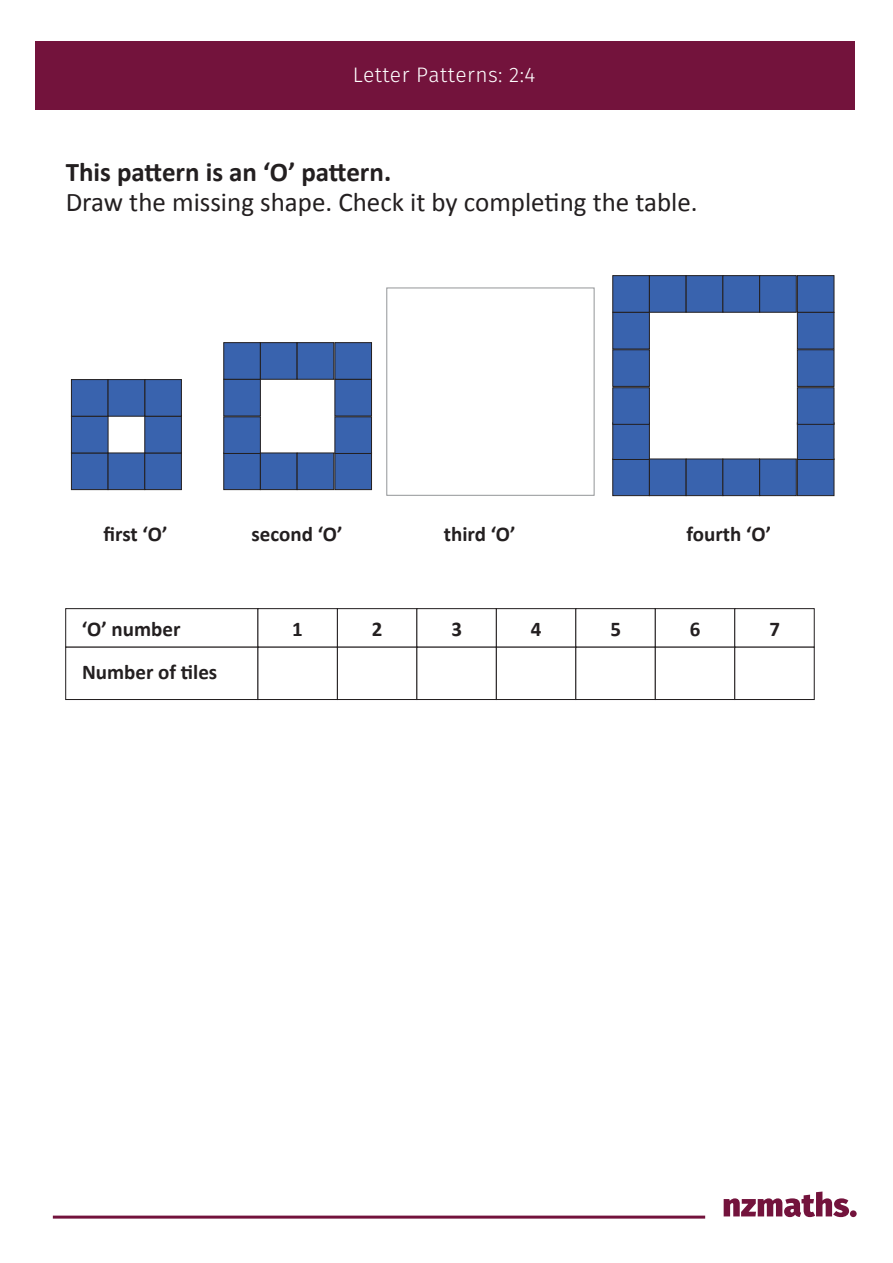
<style>
.page{position:relative;width:893px;height:1263px;background:#fff}
.page>*{position:absolute;margin:0;border:0;box-sizing:border-box;transform-origin:0 0}
.t1{font:27px "Calibri";color:#231f20}
.t2{font:700 27px "Calibri";color:#231f20}
.t3{font:700 21px "Calibri";color:#231f20}
.t4{font:300 21px "Fira Sans";letter-spacing:.02em;color:#fff}
</style>
<div class="page">
<div style="left:35px;top:42px;width:820px;height:68px;background:#73133c"></div>
<svg style="left:724px;top:1191px;width:125px;height:26px"></svg>
<div style="left:850px;top:1210px;width:7px;height:7px;background:#73133c;border-radius:50%"></div>
<hr style="left:53px;top:1215px;width:652px;height:3px;background:#73133c">
<div style="left:71px;top:452px;width:38px;height:38px;background:#3963ae;border:1px solid #231f20"></div>
<div style="left:108px;top:452px;width:37px;height:38px;background:#3963ae;border:1px solid #231f20"></div>
<div style="left:71px;top:416px;width:38px;height:37px;background:#3963ae;border:1px solid #231f20"></div>
<div style="left:71px;top:379px;width:38px;height:38px;background:#3963ae;border:1px solid #231f20"></div>
<div style="left:144px;top:452px;width:38px;height:38px;background:#3963ae;border:1px solid #231f20"></div>
<div style="left:144px;top:416px;width:38px;height:37px;background:#3963ae;border:1px solid #231f20"></div>
<div style="left:144px;top:379px;width:38px;height:38px;background:#3963ae;border:1px solid #231f20"></div>
<div style="left:108px;top:379px;width:37px;height:38px;background:#3963ae;border:1px solid #231f20"></div>
<div style="left:65px;top:608px;width:193px;height:40px;background:#fff;border:1px solid #231f20"></div>
<div style="left:257px;top:608px;width:81px;height:40px;background:#fff;border:1px solid #231f20"></div>
<div style="left:337px;top:608px;width:80px;height:40px;background:#fff;border:1px solid #231f20"></div>
<div style="left:416px;top:608px;width:81px;height:40px;background:#fff;border:1px solid #231f20"></div>
<div style="left:496px;top:608px;width:80px;height:40px;background:#fff;border:1px solid #231f20"></div>
<div style="left:575px;top:608px;width:81px;height:40px;background:#fff;border:1px solid #231f20"></div>
<div style="left:655px;top:608px;width:80px;height:40px;background:#fff;border:1px solid #231f20"></div>
<div style="left:734px;top:608px;width:81px;height:40px;background:#fff;border:1px solid #231f20"></div>
<div style="left:65px;top:647px;width:193px;height:53px;background:#fff;border:1px solid #231f20"></div>
<div style="left:257px;top:647px;width:81px;height:53px;background:#fff;border:1px solid #231f20"></div>
<div style="left:337px;top:647px;width:80px;height:53px;background:#fff;border:1px solid #231f20"></div>
<div style="left:416px;top:647px;width:81px;height:53px;background:#fff;border:1px solid #231f20"></div>
<div style="left:496px;top:647px;width:80px;height:53px;background:#fff;border:1px solid #231f20"></div>
<div style="left:575px;top:647px;width:81px;height:53px;background:#fff;border:1px solid #231f20"></div>
<div style="left:655px;top:647px;width:80px;height:53px;background:#fff;border:1px solid #231f20"></div>
<div style="left:734px;top:647px;width:81px;height:53px;background:#fff;border:1px solid #231f20"></div>
<div style="left:223px;top:452px;width:38px;height:38px;background:#3963ae;border:1px solid #231f20"></div>
<div style="left:223px;top:416px;width:38px;height:38px;background:#3963ae;border:1px solid #231f20"></div>
<div style="left:260px;top:452px;width:37px;height:38px;background:#3963ae;border:1px solid #231f20"></div>
<div style="left:223px;top:379px;width:38px;height:37px;background:#3963ae;border:1px solid #231f20"></div>
<div style="left:223px;top:342px;width:38px;height:38px;background:#3963ae;border:1px solid #231f20"></div>
<div style="left:334px;top:452px;width:38px;height:38px;background:#3963ae;border:1px solid #231f20"></div>
<div style="left:334px;top:416px;width:38px;height:38px;background:#3963ae;border:1px solid #231f20"></div>
<div style="left:334px;top:379px;width:38px;height:37px;background:#3963ae;border:1px solid #231f20"></div>
<div style="left:334px;top:342px;width:38px;height:38px;background:#3963ae;border:1px solid #231f20"></div>
<div style="left:260px;top:342px;width:37px;height:38px;background:#3963ae;border:1px solid #231f20"></div>
<div style="left:297px;top:452px;width:37px;height:38px;background:#3963ae;border:1px solid #231f20"></div>
<div style="left:297px;top:342px;width:37px;height:38px;background:#3963ae;border:1px solid #231f20"></div>
<div style="left:612px;top:458px;width:38px;height:38px;background:#3963ae;border:1px solid #231f20"></div>
<div style="left:612px;top:422px;width:38px;height:38px;background:#3963ae;border:1px solid #231f20"></div>
<div style="left:649px;top:458px;width:37px;height:38px;background:#3963ae;border:1px solid #231f20"></div>
<div style="left:612px;top:312px;width:38px;height:37px;background:#3963ae;border:1px solid #231f20"></div>
<div style="left:612px;top:349px;width:38px;height:38px;background:#3963ae;border:1px solid #231f20"></div>
<div style="left:612px;top:387px;width:38px;height:38px;background:#3963ae;border:1px solid #231f20"></div>
<div style="left:612px;top:275px;width:38px;height:38px;background:#3963ae;border:1px solid #231f20"></div>
<div style="left:797px;top:458px;width:37px;height:38px;background:#3963ae;border:1px solid #231f20"></div>
<div style="left:797px;top:422px;width:37px;height:38px;background:#3963ae;border:1px solid #231f20"></div>
<div style="left:797px;top:312px;width:37px;height:37px;background:#3963ae;border:1px solid #231f20"></div>
<div style="left:797px;top:349px;width:37px;height:38px;background:#3963ae;border:1px solid #231f20"></div>
<div style="left:797px;top:387px;width:37px;height:38px;background:#3963ae;border:1px solid #231f20"></div>
<div style="left:797px;top:275px;width:37px;height:38px;background:#3963ae;border:1px solid #231f20"></div>
<div style="left:649px;top:275px;width:37px;height:38px;background:#3963ae;border:1px solid #231f20"></div>
<div style="left:686px;top:458px;width:37px;height:38px;background:#3963ae;border:1px solid #231f20"></div>
<div style="left:686px;top:275px;width:37px;height:38px;background:#3963ae;border:1px solid #231f20"></div>
<div style="left:722px;top:458px;width:38px;height:38px;background:#3963ae;border:1px solid #231f20"></div>
<div style="left:722px;top:275px;width:38px;height:38px;background:#3963ae;border:1px solid #231f20"></div>
<div style="left:759px;top:458px;width:38px;height:38px;background:#3963ae;border:1px solid #231f20"></div>
<div style="left:759px;top:275px;width:38px;height:38px;background:#3963ae;border:1px solid #231f20"></div>
<div style="left:386px;top:288px;width:208px;height:208px;border:1px solid #939598"></div>
<p class="t4" style="left:353px;top:60px;width:184px">Letter Patterns: 2:4</p>
<p class="t2" style="left:66px;top:155px;width:327px">This pattern is an ‘O’ pattern.</p>
<p class="t1" style="left:66px;top:185px;width:633px">Draw the missing shape. Check it by completing the table.</p>
<p class="t3" style="left:104px;top:520px;width:65px">first ‘O’</p>
<p class="t3" style="left:251px;top:520px;width:93px">second ‘O’</p>
<p class="t3" style="left:444px;top:520px;width:73px">third ‘O’</p>
<p class="t3" style="left:687px;top:520px;width:86px">fourth ‘O’</p>
<p class="t3" style="left:82px;top:615px;width:100px">‘O’ number</p>
<p class="t3" style="left:292px;top:615px;width:12px">1</p>
<p class="t3" style="left:372px;top:615px;width:12px">2</p>
<p class="t3" style="left:451px;top:615px;width:12px">3</p>
<p class="t3" style="left:531px;top:615px;width:12px">4</p>
<p class="t3" style="left:610px;top:615px;width:12px">5</p>
<p class="t3" style="left:690px;top:615px;width:12px">6</p>
<p class="t3" style="left:769px;top:615px;width:12px">7</p>
<p class="t3" style="left:82px;top:659px;width:137px">Number of tiles</p>
</div>
